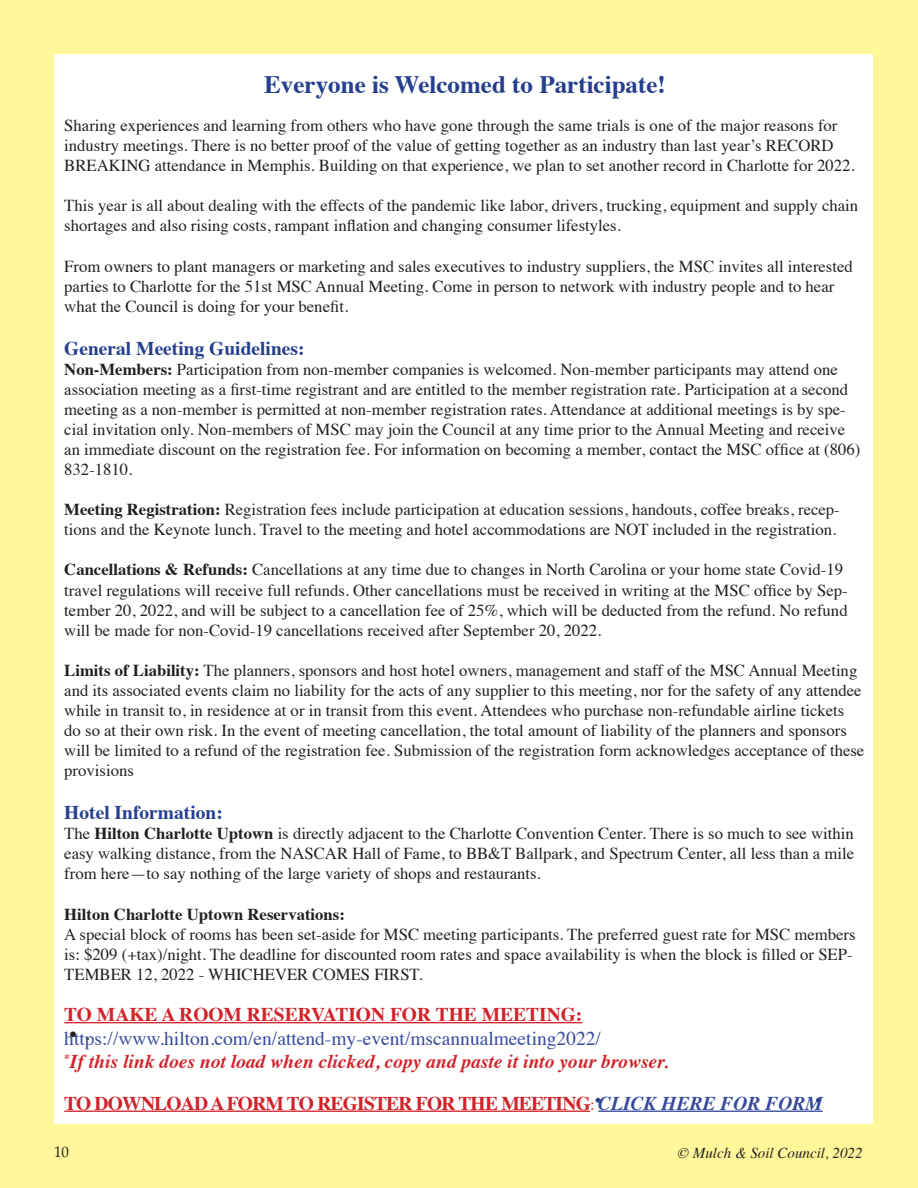
<style>
.page{position:relative;width:918px;height:1188px;background:#fff}
.page>*{position:absolute;margin:0;border:0;box-sizing:border-box;transform-origin:0 0}
.t1{font:700 25.05px "Times";color:#253f8e}
.t2{font:19.5px/23.4px "Times";color:#374a9c}
.t3{font:700 19.5px "Times";letter-spacing:-.04em;color:#d1232a}
.t4{font:700 19.5px "Times";color:#253f8e}
.t5{font:700 19.5px "Times";color:#d1232a}
.t6{font:18px "Times";color:#231f20}
.t7{font:16.65px/20.1px "Times";color:#231f20}
.t8{font:700 16.65px "Times";color:#231f20}
.t9{font:16.5px "Palatino";color:#231f20}
.t10{font:italic 15px "Times";color:#231f20}
.t11{font:15px "Palatino";color:#231f20}
.s1{font-weight:700}
.s2{font-weight:700;font-style:italic;color:#d1232a}
.s3{font-weight:400;font-size:16.65px}
.s4{font-style:italic;color:#374a9c}
</style>
<div class="page">
<div style="left:0;top:0;width:917px;height:1188px;background:#fff79a"></div>
<hr style="left:917px;top:0;width:1px;height:1188px;background:#fff79a">
<div style="left:54px;top:54px;width:819px;height:1069px;background:#fff"></div>
<hr style="left:64px;top:1022px;width:518px;height:1px;background:#d1232a">
<hr style="left:64px;top:1111px;width:526px;height:1px;background:#d1232a">
<hr style="left:598px;top:1111px;width:225px;height:1px;background:#374a9c">
<svg style="left:595px;top:1097px;width:6px;height:6px"></svg>
<svg style="left:816px;top:1097px;width:5px;height:6px"></svg>
<h1 class="t1" style="left:264px;top:60px;width:403px">Everyone is Welcomed to Participate!</h1>
<p class="t7" style="left:64px;top:114px;width:792px">Sharing experiences and learning from others who have gone through the same trials is one of the major reasons for industry meetings. There is no better proof of the value of getting together as an industry than last year’s RECORD<br>BREAKING attendance in Memphis. Building on that experience, we plan to set another record in Charlotte for 2022.</p>
<p class="t7" style="left:64px;top:194px;width:796px">This year is all about dealing with the effects of the pandemic like labor, drivers, trucking, equipment and supply chain shortages and also rising costs, rampant inflation and changing consumer lifestyles.</p>
<p class="t7" style="left:64px;top:254px;width:790px">From owners to plant managers or marketing and sales executives to industry suppliers, the MSC invites all interested parties to Charlotte for the 51st MSC Annual Meeting. Come in person to network with industry people and to hear what the Council is doing for your benefit.</p>
<p class="t4" style="left:64px;top:330px;width:242px">General Meeting Guidelines:</p>
<p class="t7" style="left:64px;top:358px;width:798px"><span class="s1">Non-Members:</span> Participation from non-member companies is welcomed. Non-member participants may attend one association meeting as a first-time registrant and are entitled to the member registration rate. Participation at a second meeting as a non-member is permitted at non-member registration rates. Attendance at additional meetings is by spe&shy;cial invitation only. Non-members of MSC may join the Council at any time prior to the Annual Meeting and receive an immediate discount on the registration fee. For information on becoming a member, contact the MSC office at (806)<br>832-1810.</p>
<p class="t7" style="left:64px;top:498px;width:777px"><span class="s1">Meeting Registration:</span> Registration fees include participation at education sessions, handouts, coffee breaks, recep&shy;tions and the Keynote lunch. Travel to the meeting and hotel accommodations are NOT included in the registration.</p>
<p class="t7" style="left:64px;top:558px;width:785px"><span class="s1">Cancellations &amp; Refunds:</span> Cancellations at any time due to changes in North Carolina or your home state Covid-19 travel regulations will receive full refunds. Other cancellations must be received in writing at the MSC office by Sep&shy;tember 20, 2022, and will be subject to a cancellation fee of 25%, which will be deducted from the refund. No refund will be made for non-Covid-19 cancellations received after September 20, 2022.</p>
<p class="t7" style="left:64px;top:659px;width:802px"><span class="s1">Limits of Liability:</span> The planners, sponsors and host hotel owners, management and staff of the MSC Annual Meeting and its associated events claim no liability for the acts of any supplier to this meeting, nor for the safety of any attendee while in transit to, in residence at or in transit from this event. Attendees who purchase non-refundable airline tickets do so at their own risk. In the event of meeting cancellation, the total amount of liability of the planners and sponsors will be limited to a refund of the registration fee. Submission of the registration form acknowledges acceptance of these provisions</p>
<p class="t4" style="left:64px;top:794px;width:160px">Hotel Information:</p>
<p class="t7" style="left:64px;top:822px;width:791px;text-align:justify">The <span class="s1">Hilton Charlotte Uptown</span> is directly adjacent to the Charlotte Convention Center. There is so much to see within easy walking distance, from the NASCAR Hall of Fame, to BB&amp;T Ballpark, and Spectrum Center, all less than a mile from here—to say nothing of the large variety of shops and restaurants.</p>
<p class="t8" style="left:64px;top:898px;width:282px">Hilton Charlotte Uptown Reservations:</p>
<p class="t7" style="left:64px;top:923px;width:793px">A special block of rooms has been set-aside for MSC meeting participants. The preferred guest rate for MSC members is: $209 (+tax)/night. The deadline for discounted room rates and space availability is when the block is filled or SEP-<br>TEMBER 12, 2022 - WHICHEVER COMES FIRST.</p>
<p class="t5" style="left:64px;top:996px;width:520px">TO MAKE A ROOM RESERVATION FOR THE MEETING:</p>
<p class="t2" style="left:64px;top:1025px;width:606px">https://www.hilton.com/en/attend-my-event/mscannualmeeting2022/<br><sup>*</sup><span class="s2">If this link does not load when clicked, copy and paste it into your browser.</span></p>
<p class="t3" style="left:64px;top:1085px;width:760px">TO DOWNLOAD A FORM TO REGISTER FOR THE MEETING<span class="s3">:</span> <span class="s4">CLICK HERE FOR FORM</span></p>
<p class="t9" style="left:68px;top:1020px;width:24px">• .</p>
<p class="t6" style="left:595px;top:1078px;width:6px">.</p>
<p class="t6" style="left:816px;top:1078px;width:6px">.</p>
<p class="t11" style="left:54px;top:1139px;width:16px">10</p>
<p class="t11" style="left:667px;top:1141px;width:135px">© Mulch &amp; Soil Cou</p>
<p class="t11" style="left:848px;top:1141px;width:16px">05</p>
<p class="t10" style="left:678px;top:1140px;width:186px">© Mulch &amp; Soil Council, 2022</p>
</div>
